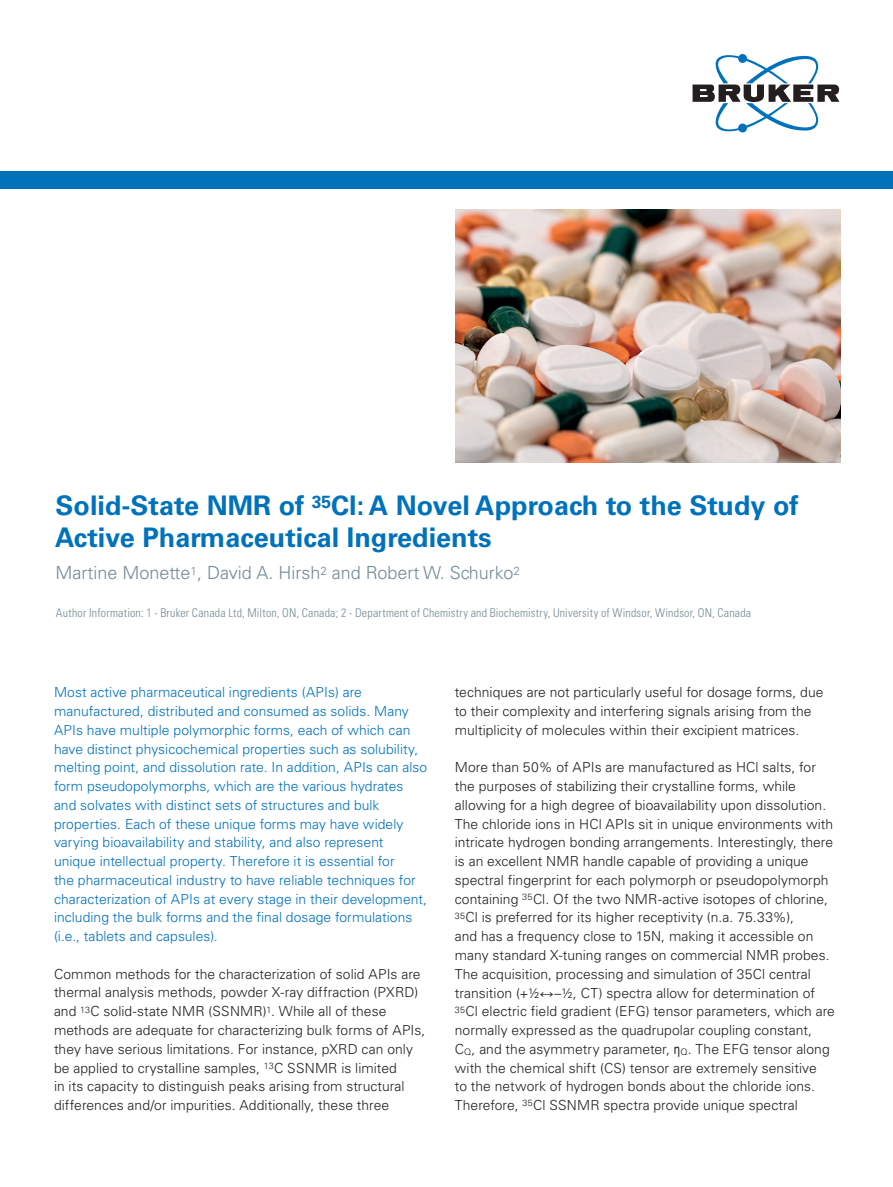
<style>
.page{position:relative;width:893px;height:1187px;background:#fff}
.page>*{position:absolute;margin:0;border:0;box-sizing:border-box;transform-origin:0 0}
.t1{font:700 27px/31.5px "Univers LT Std";color:#0072bc}
.t2{font:300 18px "Univers LT Std";color:#738a95}
.t3{font:300 13.8px/18.8px "Univers LT Std";letter-spacing:.005em;color:#231f20}
.t4{font:300 13.8px/18.8px "Univers LT Std";letter-spacing:.005em;color:#0072bc}
.t5{font:300 condensed 12px "Univers LT Std";letter-spacing:.015em;color:#738a95}
.s1{font-family:"Arial Narrow";font-weight:400}
</style>
<div class="page">
<img style="left:455px;top:210px;width:385px;height:253px">
<div style="left:0;top:171px;width:893px;height:17px;background:#0072bc"></div>
<svg style="left:693px;top:54px;width:146px;height:78px"></svg>
<h1 class="t1" style="left:55px;top:490px;width:745px">Solid-State NMR of <sup>35</sup>Cl: A Novel Approach to the Study of<br>Active Pharmaceutical Ingredients</h1>
<h2 class="t2" style="left:56px;top:562px;width:466px">Martine Monette<sup>1</sup>, David A. Hirsh<sup>2</sup> and Robert W. Schurko<sup>2</sup></h2>
<p class="t5" style="left:56px;top:605px;width:697px">Author Information: 1 - Bruker Canada Ltd, Milton, ON, Canada; 2 - Department of Chemistry and Biochemistry, University of Windsor, Windsor, ON, Canada</p>
<p class="t4" style="left:54px;top:683px;width:375px">Most active pharmaceutical ingredients (APIs) are manufactured, distributed and consumed as solids. Many APIs have multiple polymorphic forms, each of which can have distinct physicochemical properties such as solubility, melting point, and dissolution rate. In addition, APIs can also form pseudopolymorphs, which are the various hydrates and solvates with distinct sets of structures and bulk properties. Each of these unique forms may have widely varying bioavailability and stability, and also represent unique intellectual property. Therefore it is essential for<br>the pharmaceutical industry to have reliable techniques for characterization of APIs at every stage in their development, including the bulk forms and the final dosage formulations (i.e., tablets and capsules).</p>
<p class="t3" style="left:54px;top:964px;width:373px">Common methods for the characterization of solid APIs are thermal analysis methods, powder X-ray diffraction (PXRD) and <sup>13</sup>C solid-state NMR (SSNMR)<sup>1</sup>. While all of these methods are adequate for characterizing bulk forms of APIs, they have serious limitations. For instance, pXRD can only be applied to crystalline samples, <sup>13</sup>C SSNMR is limited<br>in its capacity to distinguish peaks arising from structural differences and/or impurities. Additionally, these three</p>
<p class="t3" style="left:455px;top:683px;width:370px">techniques are not particularly useful for dosage forms, due to their complexity and interfering signals arising from the multiplicity of molecules within their excipient matrices.</p>
<p class="t3" style="left:455px;top:758px;width:382px">More than 50% of APIs are manufactured as HCl salts, for the purposes of stabilizing their crystalline forms, while allowing for a high degree of bioavailability upon dissolution.<br>The chloride ions in HCl APIs sit in unique environments with intricate hydrogen bonding arrangements. Interestingly, there is an excellent NMR handle capable of providing a unique spectral fingerprint for each polymorph or pseudopolymorph containing <sup>35</sup>Cl. Of the two NMR-active isotopes of chlorine, <sup>35</sup>Cl is preferred for its higher receptivity (n.a. 75.33%),<br>and has a frequency close to 15N, making it accessible on many standard X-tuning ranges on commercial NMR probes.<br>The acquisition, processing and simulation of 35Cl central transition (+½<span class="s1">↔</span>–½, CT) spectra allow for determination of <sup>35</sup>Cl electric field gradient (EFG) tensor parameters, which are normally expressed as the quadrupolar coupling constant, C<sub>Q</sub>, and the asymmetry parameter, <span class="s1">η</span><sub>Q</sub>. The EFG tensor along with the chemical shift (CS) tensor are extremely sensitive<br>to the network of hydrogen bonds about the chloride ions.<br>Therefore, <sup>35</sup>Cl SSNMR spectra provide unique spectral</p>
</div>
